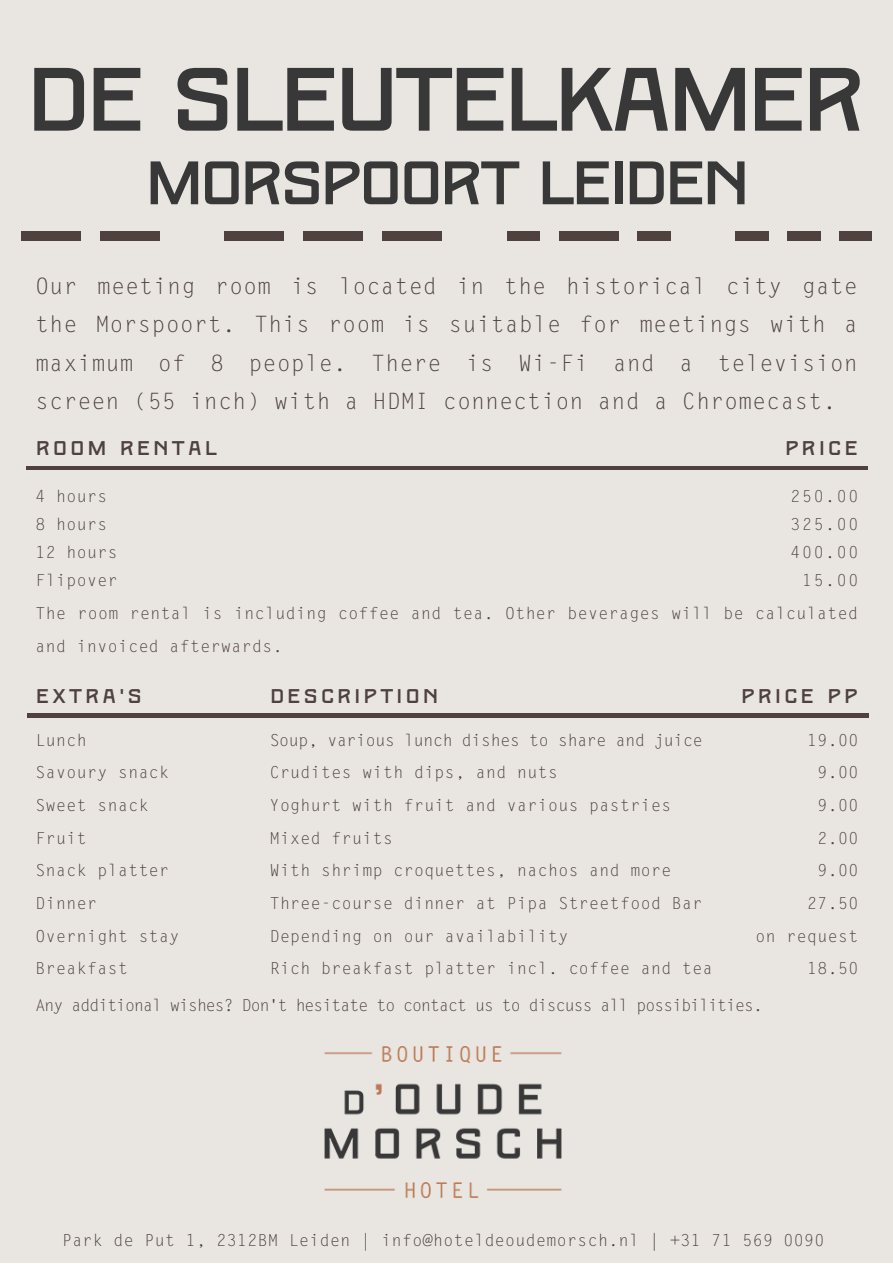
<style>
.page{position:relative;width:893px;height:1264px;background:#fff}
.page>*{position:absolute;margin:0;border:0;box-sizing:border-box;transform-origin:0 0}
.t1{font:89.7px "Kumla";letter-spacing:-.11em;color:#383839}
.t2{font:61.2px "Kumla";letter-spacing:-.11em;color:#383839}
.t3{font:22.5px/38.2px "Letter Gothic Std";letter-spacing:.025em;color:#4e413e;text-align:justify}
.t4{font:19.8px "Kumla";letter-spacing:.1em;color:#4e413e}
.t5{font:16.5px/32.5px "Letter Gothic Std";letter-spacing:.025em;color:#4e413e}
.t6{font:16.5px "Letter Gothic Std";letter-spacing:-.06em;color:#4e413e}
.t7{font:16.5px "Letter Gothic Std";letter-spacing:-.02em;color:#4e413e}
</style>
<div class="page">
<div style="left:0;top:0;width:892px;height:1262px;background:#e9e6e2"></div>
<img style="left:324px;top:1046px;width:238px;height:152px">
<hr style="left:26px;top:466px;width:841px;height:3px;background:#4e413e">
<div style="left:21px;top:231px;width:59px;height:9px;background:#4e413e"></div>
<div style="left:100px;top:231px;width:59px;height:9px;background:#4e413e"></div>
<div style="left:224px;top:231px;width:60px;height:9px;background:#4e413e"></div>
<div style="left:303px;top:231px;width:60px;height:9px;background:#4e413e"></div>
<div style="left:382px;top:231px;width:59px;height:9px;background:#4e413e"></div>
<div style="left:507px;top:231px;width:32px;height:9px;background:#4e413e"></div>
<div style="left:559px;top:231px;width:59px;height:9px;background:#4e413e"></div>
<div style="left:637px;top:231px;width:33px;height:9px;background:#4e413e"></div>
<div style="left:735px;top:232px;width:33px;height:9px;background:#4e413e"></div>
<div style="left:787px;top:232px;width:33px;height:9px;background:#4e413e"></div>
<div style="left:839px;top:231px;width:32px;height:9px;background:#4e413e"></div>
<hr style="left:27px;top:713px;width:842px;height:4px;background:#4e413e">
<p class="t1" style="left:24px;top:50px;width:845px">DE SLEUTELKAMER</p>
<p class="t2" style="left:144px;top:149px;width:608px">MORSPOORT LEIDEN</p>
<p class="t3" style="left:36px;top:269px;width:823px">Our meeting room is located in the historical city gate the Morspoort. This room is suitable for meetings with a maximum of 8 people. There is Wi-Fi and a television screen (55 inch) with a HDMI connection and a Chromecast.</p>
<p class="t4" style="left:36px;top:437px;width:183px">ROOM RENTAL</p>
<p class="t4" style="left:784px;top:437px;width:75px">PRICE</p>
<p class="t5" style="left:36px;top:481px;width:73px">4 hours</p>
<p class="t5" style="left:36px;top:509px;width:73px">8 hours</p>
<p class="t5" style="left:36px;top:537px;width:84px">12 hours</p>
<p class="t5" style="left:36px;top:565px;width:84px">Flipover</p>
<p class="t5" style="left:790px;top:481px;width:69px">250.00</p>
<p class="t5" style="left:790px;top:509px;width:69px">325.00</p>
<p class="t5" style="left:790px;top:537px;width:69px">400.00</p>
<p class="t5" style="left:802px;top:565px;width:58px">15.00</p>
<p class="t5" style="left:36px;top:599px;width:823px">The room rental is including coffee and tea. Other beverages will be calculated and invoiced afterwards.</p>
<p class="t4" style="left:36px;top:685px;width:108px">EXTRA'S</p>
<p class="t4" style="left:270px;top:685px;width:170px">DESCRIPTION</p>
<p class="t4" style="left:740px;top:685px;width:119px">PRICE PP</p>
<p class="t5" style="left:807px;top:725px;width:53px">19.00</p>
<p class="t5" style="left:817px;top:758px;width:42px">9.00</p>
<p class="t5" style="left:817px;top:790px;width:42px">9.00</p>
<p class="t5" style="left:817px;top:823px;width:42px">2.00</p>
<p class="t5" style="left:817px;top:856px;width:42px">9.00</p>
<p class="t5" style="left:807px;top:888px;width:53px">27.50</p>
<p class="t5" style="left:755px;top:921px;width:104px">on request</p>
<p class="t5" style="left:807px;top:953px;width:53px">18.50</p>
<p class="t6" style="left:36px;top:998px;width:728px">Any additional wishes? Don't hesitate to contact us to discuss all possibilities.</p>
<p class="t5" style="left:36px;top:725px;width:53px">Lunch</p>
<p class="t5" style="left:36px;top:758px;width:135px">Savoury snack</p>
<p class="t5" style="left:36px;top:790px;width:114px">Sweet snack</p>
<p class="t5" style="left:36px;top:823px;width:53px">Fruit</p>
<p class="t5" style="left:36px;top:856px;width:135px">Snack platter</p>
<p class="t5" style="left:36px;top:888px;width:63px">Dinner</p>
<p class="t5" style="left:36px;top:921px;width:145px">Overnight stay</p>
<p class="t5" style="left:36px;top:953px;width:94px">Breakfast</p>
<p class="t7" style="left:270px;top:733px;width:434px">Soup, various lunch dishes to share and juice</p>
<p class="t5" style="left:270px;top:758px;width:290px">Crudites with dips, and nuts</p>
<p class="t5" style="left:270px;top:790px;width:403px">Yoghurt with fruit and various pastries</p>
<p class="t5" style="left:270px;top:823px;width:125px">Mixed fruits</p>
<p class="t5" style="left:270px;top:856px;width:403px">With shrimp croquettes, nachos and more</p>
<p class="t5" style="left:270px;top:888px;width:434px">Three-course dinner at Pipa Streetfood Bar</p>
<p class="t5" style="left:270px;top:921px;width:300px">Depending on our availability</p>
<p class="t5" style="left:270px;top:953px;width:444px">Rich breakfast platter incl. coffee and tea</p>
<p class="t5" style="left:62px;top:1225px;width:763px">Park de Put 1, 2312BM Leiden | info@hoteldeoudemorsch.nl | +31 71 569 0090</p>
</div>
